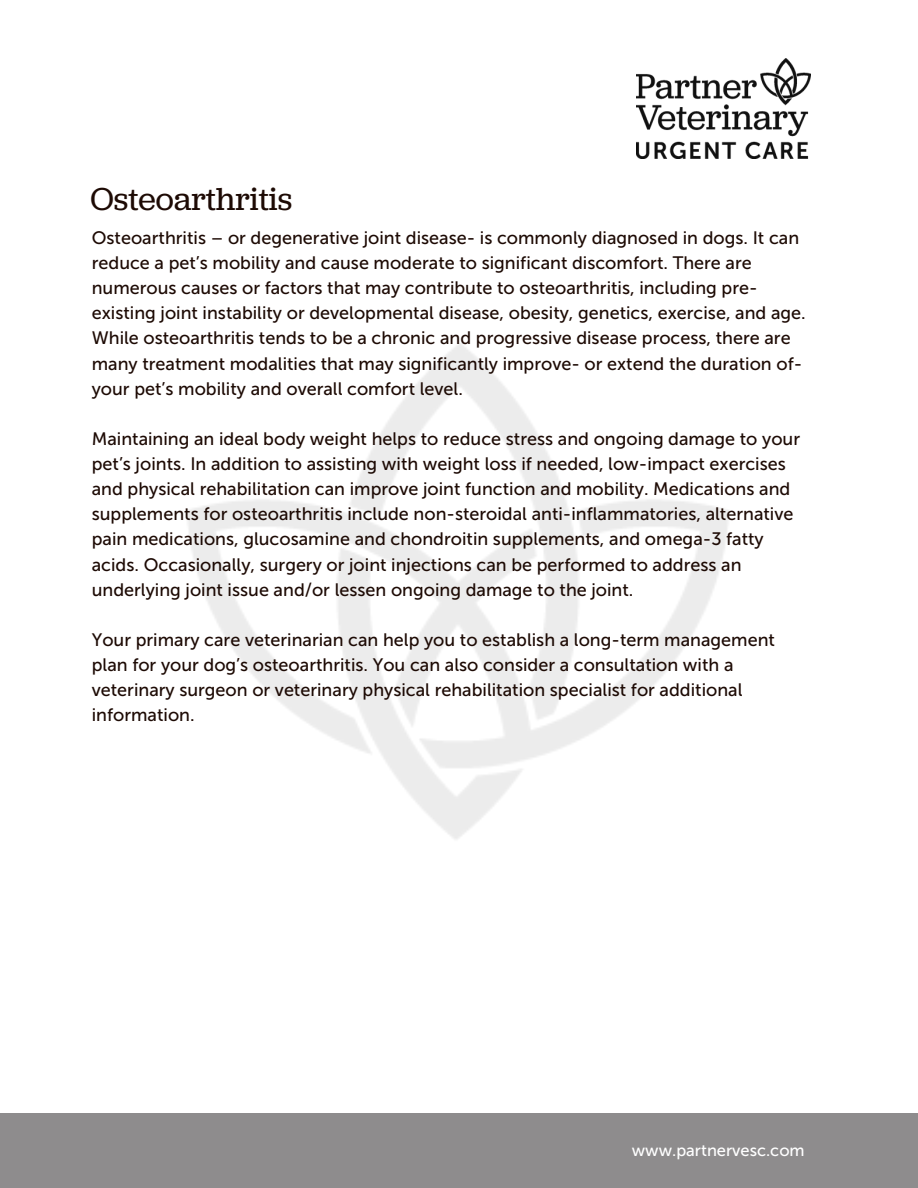
<style>
.page{position:relative;width:918px;height:1188px;background:#fff}
.page>*{position:absolute;margin:0;border:0;box-sizing:border-box;transform-origin:0 0}
.t1{font:33px "Jubilat";color:#1d0a04}
.t2{font:18px/25px "Museo Sans 500";color:#1d0a04}
.t3{font:16.5px "Museo Sans 500";color:#fff}
</style>
<div class="page">
<div style="left:0;top:1113px;width:918px;height:75px;background:#8e8c8d"></div>
<img style="left:636px;top:58px;width:174px;height:100px">
<p class="t1" style="left:91px;top:177px;width:203px">Osteoarthritis</p>
<p class="t2" style="left:92px;top:225px;width:715px">Osteoarthritis – or degenerative joint disease- is commonly diagnosed in dogs. It can reduce a pet’s mobility and cause moderate to significant discomfort. There are numerous causes or factors that may contribute to osteoarthritis, including pre&shy;existing joint instability or developmental disease, obesity, genetics, exercise, and age.<br>While osteoarthritis tends to be a chronic and progressive disease process, there are many treatment modalities that may significantly improve- or extend the duration of&shy;your pet’s mobility and overall comfort level.</p>
<p class="t2" style="left:92px;top:426px;width:710px">Maintaining an ideal body weight helps to reduce stress and ongoing damage to your pet’s joints. In addition to assisting with weight loss if needed, low-impact exercises and physical rehabilitation can improve joint function and mobility. Medications and supplements for osteoarthritis include non-steroidal anti-inflammatories, alternative pain medications, glucosamine and chondroitin supplements, and omega-3 fatty acids. Occasionally, surgery or joint injections can be performed to address an underlying joint issue and/or lessen ongoing damage to the joint.</p>
<p class="t2" style="left:92px;top:627px;width:685px">Your primary care veterinarian can help you to establish a long-term management plan for your dog’s osteoarthritis. You can also consider a consultation with a veterinary surgeon or veterinary physical rehabilitation specialist for additional information.</p>
<p class="t3" style="left:632px;top:1141px;width:174px">www.partnervesc.com</p>
</div>
